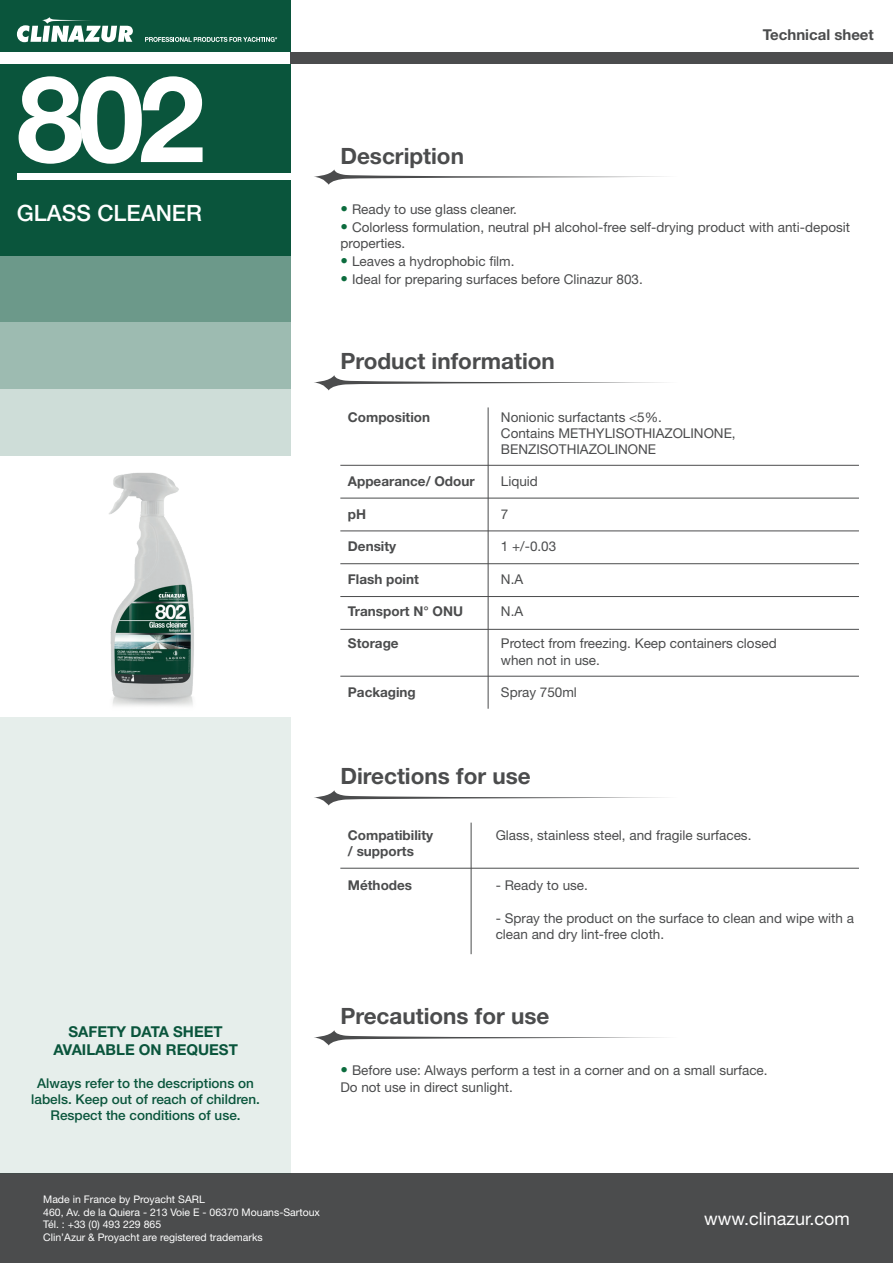
<style>
.page{position:relative;width:893px;height:1263px;background:#fff}
.page>*{position:absolute;margin:0;border:0;box-sizing:border-box;transform-origin:0 0}
.t1{font:700 120px "Helvetica Neue LT Pro";color:#fff}
.t2{font:700 22.5px "Helvetica Neue LT Pro";color:#4b4c4d}
.t3{font:500 22.5px "Helvetica Neue LT Pro";color:#fff}
.t4{font:18px "Helvetica Neue LT Pro";color:#fff}
.t5{font:700 15px/18px "Helvetica Neue LT Pro";color:#0a553c;text-align:center}
.t6{font:700 15px "Helvetica Neue LT Pro";color:#4b4c4d}
.t7{font:13.5px/16.2px "Helvetica Neue LT Pro";color:#4b4c4d}
.t8{font:700 13.5px/16.2px "Helvetica Neue LT Pro";color:#4b4c4d}
.t9{font:500 13.5px/16.2px "Helvetica Neue LT Pro";color:#0a553c;text-align:center}
.t10{font:10.5px/12.6px "Helvetica Neue LT Pro";color:#fff}
.s1{font-weight:700;font-size:15px;color:#0c6c3e}
.s2{font-family:"Helvetica Neue LT"}
</style>
<div class="page">
<div style="left:0;top:1174px;width:893px;height:89px;background:#4b4c4d"></div>
<div style="left:0;top:0;width:290px;height:255px;background:#0a553c"></div>
<div style="left:0;top:255px;width:290px;height:67px;background:#6c998a"></div>
<div style="left:0;top:322px;width:290px;height:67px;background:#9dbbb1"></div>
<div style="left:0;top:389px;width:290px;height:66px;background:#ceddd8"></div>
<div style="left:0;top:717px;width:290px;height:457px;background:#e6eeeb"></div>
<svg style="left:145px;top:37px;width:132px;height:5px"></svg>
<svg style="left:17px;top:17px;width:116px;height:25px"></svg>
<div style="left:0;top:53px;width:893px;height:11px;background:#fff"></div>
<div style="left:290px;top:53px;width:603px;height:11px;background:#4b4c4d"></div>
<div style="left:17px;top:173px;width:273px;height:6px;background:#fff"></div>
<img style="left:109px;top:473px;width:85px;height:233px">
<svg style="left:314px;top:169px;width:350px;height:16px"></svg>
<svg style="left:314px;top:375px;width:350px;height:15px"></svg>
<svg style="left:314px;top:790px;width:351px;height:15px"></svg>
<svg style="left:314px;top:1030px;width:350px;height:15px"></svg>
<hr style="left:488px;top:407px;width:1px;height:302px;background:#4b4c4d">
<hr style="left:471px;top:823px;width:1px;height:131px;background:#4b4c4d">
<hr style="left:340px;top:465px;width:519px;height:1px;background:#4b4c4d">
<hr style="left:340px;top:868px;width:519px;height:1px;background:#4b4c4d">
<hr style="left:340px;top:498px;width:519px;height:1px;background:#4b4c4d">
<hr style="left:340px;top:531px;width:519px;height:1px;background:#4b4c4d">
<hr style="left:340px;top:563px;width:519px;height:1px;background:#4b4c4d">
<hr style="left:340px;top:596px;width:519px;height:1px;background:#4b4c4d">
<hr style="left:340px;top:676px;width:519px;height:1px;background:#4b4c4d">
<hr style="left:340px;top:629px;width:519px;height:1px;background:#4b4c4d">
<h1 class="t1" style="left:17px;top:45px;width:190px">802</h1>
<h2 class="t3" style="left:17px;top:199px;width:187px">GLASS CLEANER</h2>
<p class="t5" style="left:53px;top:1022px;width:186px">SAFETY DATA SHEET<br>AVAILABLE ON REQUEST</p>
<p class="t9" style="left:31px;top:1074px;width:230px">Always refer to the descriptions on labels. Keep out of reach of children.<br>Respect the conditions of use.</p>
<h2 class="t2" style="left:340px;top:142px;width:125px">Description</h2>
<p class="t6" style="left:763px;top:26px;width:113px">Technical sheet</p>
<p class="t7" style="left:340px;top:201px;width:178px"><span class="s1">•</span> Ready to use glass cleaner.</p>
<p class="t7" style="left:340px;top:219px;width:511px;line-height:15.5px"><span class="s1">•</span> Colorless formulation, neutral pH alcohol-free self-drying product with anti-deposit properties.</p>
<p class="t7" style="left:340px;top:252px;width:176px"><span class="s1">•</span> Leaves a hydrophobic film.</p>
<p class="t7" style="left:340px;top:271px;width:304px"><span class="s1">•</span> Ideal for preparing surfaces before Clinazur <span class="s2">803</span>.</p>
<h2 class="t2" style="left:340px;top:347px;width:216px">Product information</h2>
<p class="t8" style="left:348px;top:408px;width:84px">Composition</p>
<p class="t7" style="left:501px;top:408px;width:236px">Nonionic surfactants &lt;5%.<br>Contains METHYLISOTHIAZOLINONE,<br>BENZISOTHIAZOLINONE</p>
<p class="t8" style="left:348px;top:473px;width:128px">Appearance/ Odour</p>
<p class="t7" style="left:501px;top:473px;width:39px">Liquid</p>
<p class="t8" style="left:348px;top:506px;width:20px">pH</p>
<p class="t7" style="left:501px;top:506px;width:9px">7</p>
<p class="t8" style="left:348px;top:538px;width:50px">Density</p>
<p class="t7" style="left:501px;top:538px;width:57px">1 +/-0.03</p>
<p class="t8" style="left:348px;top:570px;width:72px">Flash point</p>
<p class="t7" style="left:501px;top:570px;width:24px">N.A</p>
<p class="t8" style="left:348px;top:603px;width:117px">Transport N° ONU</p>
<p class="t7" style="left:501px;top:603px;width:24px">N.A</p>
<p class="t8" style="left:348px;top:635px;width:52px">Storage</p>
<p class="t7" style="left:501px;top:635px;width:277px">Protect from freezing. Keep containers closed when not in use.</p>
<p class="t8" style="left:348px;top:684px;width:69px">Packaging</p>
<p class="t7" style="left:501px;top:684px;width:78px">Spray 750ml</p>
<h2 class="t2" style="left:340px;top:762px;width:192px">Directions for use</h2>
<p class="t8" style="left:348px;top:826px;width:87px">Compatibility / supports</p>
<p class="t8" style="left:348px;top:877px;width:66px">Méthodes</p>
<p class="t7" style="left:496px;top:877px;width:94px">- Ready to use.</p>
<p class="t7" style="left:496px;top:909px;width:360px">- Spray the product on the surface to clean and wipe with a clean and dry lint-free cloth.</p>
<p class="t7" style="left:496px;top:826px;width:257px">Glass, stainless steel, and fragile surfaces.</p>
<h2 class="t2" style="left:340px;top:1002px;width:211px">Precautions for use</h2>
<p class="t7" style="left:340px;top:1062px;width:429px"><span class="s1">•</span> Before use: Always perform a test in a corner and on a small surface.<br>Do not use in direct sunlight.</p>
<p class="t10" style="left:43px;top:1193px;width:278px">Made in France by Proyacht SARL<br>460, Av. de la Quiera - 213 Voie E - 06370 Mouans-Sartoux Tél. : +33 (0) 493 229 865<br>Clin’Azur &amp; Proyacht are registered trademarks</p>
<h3 class="t4" style="left:704px;top:1207px;width:147px">www.clinazur.com</h3>
</div>
